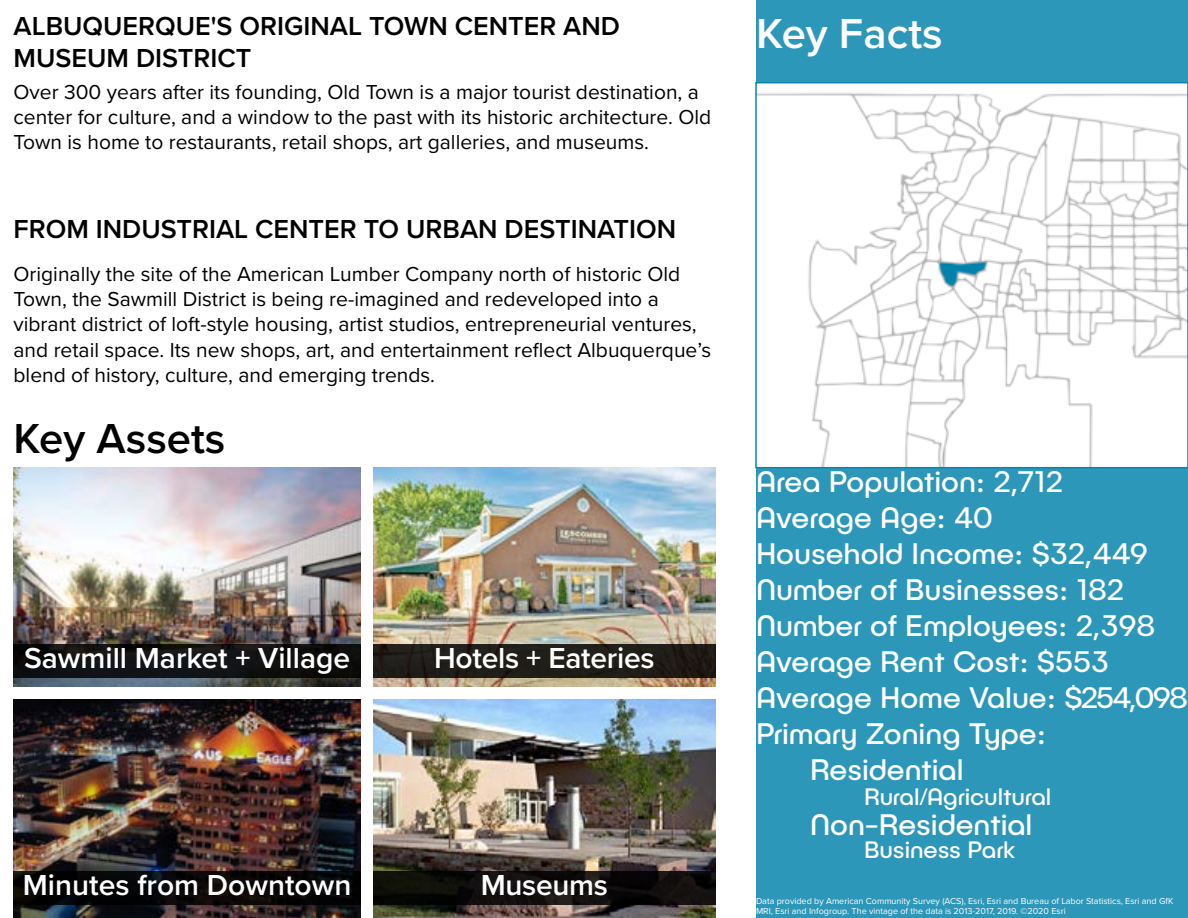
<style>
.page{position:relative;width:1188px;height:918px;background:#fff}
.page>*{position:absolute;margin:0;border:0;box-sizing:border-box;transform-origin:0 0}
.t1{font:600 43.5px "Proxima Nova";color:#000}
.t2{font:600 43.5px "Proxima Nova";color:#fff}
.t3{font:30px "Publica Play";color:#fff}
.t4{font:600 30px "Proxima Nova";color:#fff}
.t5{font:600 27px/32.4px "Proxima Nova";color:#000}
.t6{font:24px "Publica Play";color:#fff}
.t7{font:21px/25.2px "Proxima Nova";color:#000}
.t8{font:9px/10.8px "Proxima Nova";color:#fff}
</style>
<div class="page">
<div style="left:756px;top:0;width:432px;height:918px;background:#2d97b9"></div>
<img style="left:14px;top:468px;width:347px;height:219px">
<img style="left:373px;top:468px;width:343px;height:219px">
<img style="left:373px;top:699px;width:343px;height:219px">
<svg style="left:14px;top:645px;width:347px;height:33px;background:#101011"></svg>
<div style="left:373px;top:645px;width:343px;height:33px;background:#201e18"></div>
<svg style="left:373px;top:872px;width:343px;height:33px;background:#0f0d0b"></svg>
<img style="left:758px;top:85px;width:427px;height:380px">
<div style="left:755px;top:82px;width:433px;height:386px;border:2px solid #0885ad"></div>
<img style="left:14px;top:699px;width:347px;height:219px">
<div style="left:14px;top:872px;width:347px;height:33px;background:#000"></div>
<p class="t5" style="left:14px;top:9px;width:608px">ALBUQUERQUE'S ORIGINAL TOWN CENTER AND<br>MUSEUM DISTRICT</p>
<p class="t7" style="left:14px;top:78px;width:699px">Over 300 years after its founding, Old Town is a major tourist destination, a center for culture, and a window to the past with its historic architecture. Old<br>Town is home to restaurants, retail shops, art galleries, and museums.</p>
<p class="t5" style="left:14px;top:212px;width:664px">FROM INDUSTRIAL CENTER TO URBAN DESTINATION</p>
<p class="t7" style="left:14px;top:261px;width:699px">Originally the site of the American Lumber Company north of historic Old Town, the Sawmill District is being re-imagined and redeveloped into a vibrant district of loft-style housing, artist studios, entrepreneurial ventures, and retail space. Its new shops, art, and entertainment reflect Albuquerque’s blend of history, culture, and emerging trends.</p>
<h1 class="t1" style="left:14px;top:406px;width:213px">Key Assets</h1>
<h2 class="t4" style="left:24px;top:636px;width:328px">Sawmill Market + Village</h2>
<h2 class="t4" style="left:434px;top:636px;width:222px">Hotels + Eateries</h2>
<h2 class="t4" style="left:23px;top:863px;width:330px">Minutes from Downtown</h2>
<h2 class="t4" style="left:481px;top:863px;width:129px">Museums</h2>
<h1 class="t2" style="left:756px;top:1px;width:188px">Key Facts</h1>
<h2 class="t3" style="left:756px;top:463px;width:308px">Area Population: 2,712</h2>
<h2 class="t3" style="left:756px;top:499px;width:238px">Average Age: 40</h2>
<h2 class="t3" style="left:756px;top:535px;width:394px">Household Income: $32,449</h2>
<h2 class="t3" style="left:756px;top:571px;width:370px">Number of Businesses: 182</h2>
<h2 class="t3" style="left:756px;top:607px;width:401px">Number of Employees: 2,398</h2>
<h2 class="t3" style="left:756px;top:643px;width:354px">Average Rent Cost: $553</h2>
<h2 class="t3" style="left:756px;top:679px;width:433px">Average Home Value: $254,098</h2>
<h2 class="t3" style="left:756px;top:715px;width:292px">Primary Zoning Type:</h2>
<h2 class="t3" style="left:810px;top:751px;width:155px">Residential</h2>
<p class="t6" style="left:864px;top:782px;width:189px">Rural/Agricultural</p>
<h2 class="t3" style="left:810px;top:806px;width:224px">Non-Residential</h2>
<p class="t6" style="left:864px;top:834px;width:153px">Business Park</p>
<p class="t8" style="left:756px;top:895px;width:419px">Data provided by American Community Survey (ACS), Esri, Esri and Bureau of Labor Statistics, Esri and GfK<br>MRI, Esri and Infogroup. The vintage of the data is 2013-2017, 2019. ©2020 Esri</p>
</div>
